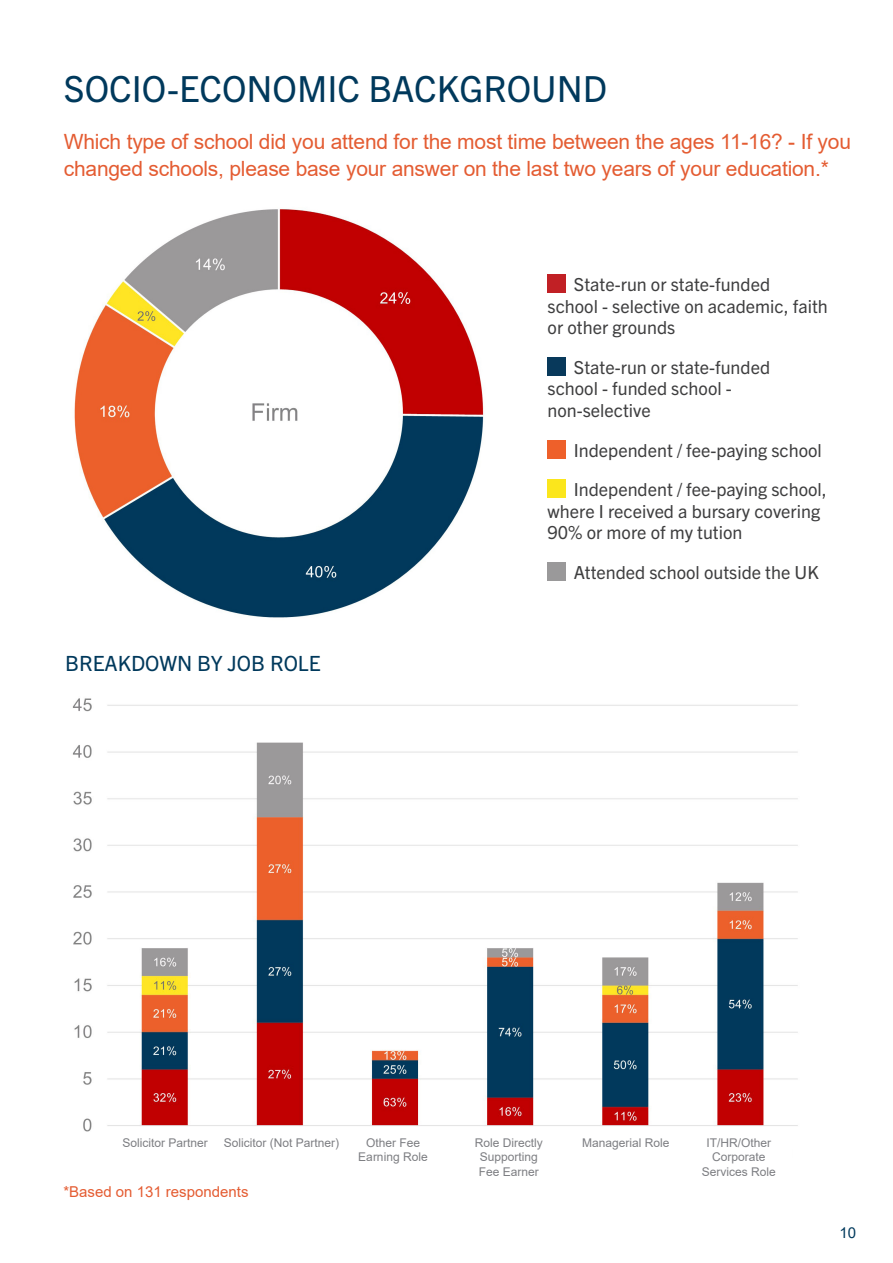
<style>
.page{position:relative;width:893px;height:1263px;background:#fff}
.page>*{position:absolute;margin:0;border:0;box-sizing:border-box;transform-origin:0 0}
.Header_-_Align_Left{font:36px "Trade Gothic Next LT Pro";color:#00395c}
.Subhead_-_Align_Left{font:21px/27px "Arial";letter-spacing:-.01em;color:#e45c32}
.Header_-_Align_Left-2{font:21px "Trade Gothic Next LT Pro";color:#00395c}
.t1{font:18px/21.6px "Trade Gothic Next LT Pro";color:#3e3e3f}
.Subhead_-_Align_Left-2{font:15px "Arial";color:#e45c32}
.t2{font:15px "Arial";color:#00395c}
.t3{font:12px/14.4px "Arial";color:#7d7e82;text-align:center}
</style>
<div class="page">
<img style="left:74px;top:209px;width:410px;height:409px">
<img style="left:72px;top:698px;width:726px;height:434px">
<div style="left:548px;top:274px;width:18px;height:18px;background:#c12025"></div>
<div style="left:548px;top:357px;width:18px;height:18px;background:#08395b"></div>
<div style="left:548px;top:440px;width:18px;height:18px;background:#ee602a"></div>
<div style="left:548px;top:480px;width:18px;height:18px;background:#fbe61c"></div>
<div style="left:548px;top:562px;width:18px;height:18px;background:#9a999a"></div>
<p class="Header_-_Align_Left" style="left:64px;top:64px;width:545px">SOCIO-ECONOMIC BACKGROUND</p>
<p class="Subhead_-_Align_Left" style="left:64px;top:128px;width:789px">Which type of school did you attend for the most time between the ages 11-16? - If you changed schools, please base your answer on the last two years of your education.*</p>
<p class="Header_-_Align_Left-2" style="left:65px;top:648px;width:257px">BREAKDOWN BY JOB ROLE</p>
<p class="t1" style="left:548px;top:272px;width:282px;text-indent:26px">State-run or state-funded<br>school - selective on academic, faith or other grounds</p>
<p class="t1" style="left:548px;top:355px;width:224px;text-indent:26px">State-run or state-funded school - funded school - non-selective</p>
<p class="t1" style="left:574px;top:438px;width:250px">Independent / fee-paying school</p>
<p class="t1" style="left:548px;top:478px;width:281px;text-indent:26px">Independent / fee-paying school, where I received a bursary covering<br>90% or more of my tution</p>
<p class="t1" style="left:574px;top:560px;width:246px">Attended school outside the UK</p>
<p class="t3" style="left:123px;top:1135px;width:87px">Solicitor Partner</p>
<p class="t3" style="left:224px;top:1135px;width:117px">Solicitor (Not Partner)</p>
<p class="t3" style="left:358px;top:1135px;width:71px">Other Fee<br>Earning Role</p>
<p class="t3" style="left:475px;top:1135px;width:70px">Role Directly<br>Supporting<br>Fee Earner</p>
<p class="t3" style="left:582px;top:1135px;width:89px">Managerial Role</p>
<p class="t3" style="left:702px;top:1135px;width:76px">IT/HR/Other<br>Corporate<br>Services Role</p>
<p class="Subhead_-_Align_Left-2" style="left:63px;top:1181px;width:187px">*Based on 131 respondents</p>
<p class="t2" style="left:839px;top:1222px;width:18px">10</p>
</div>
